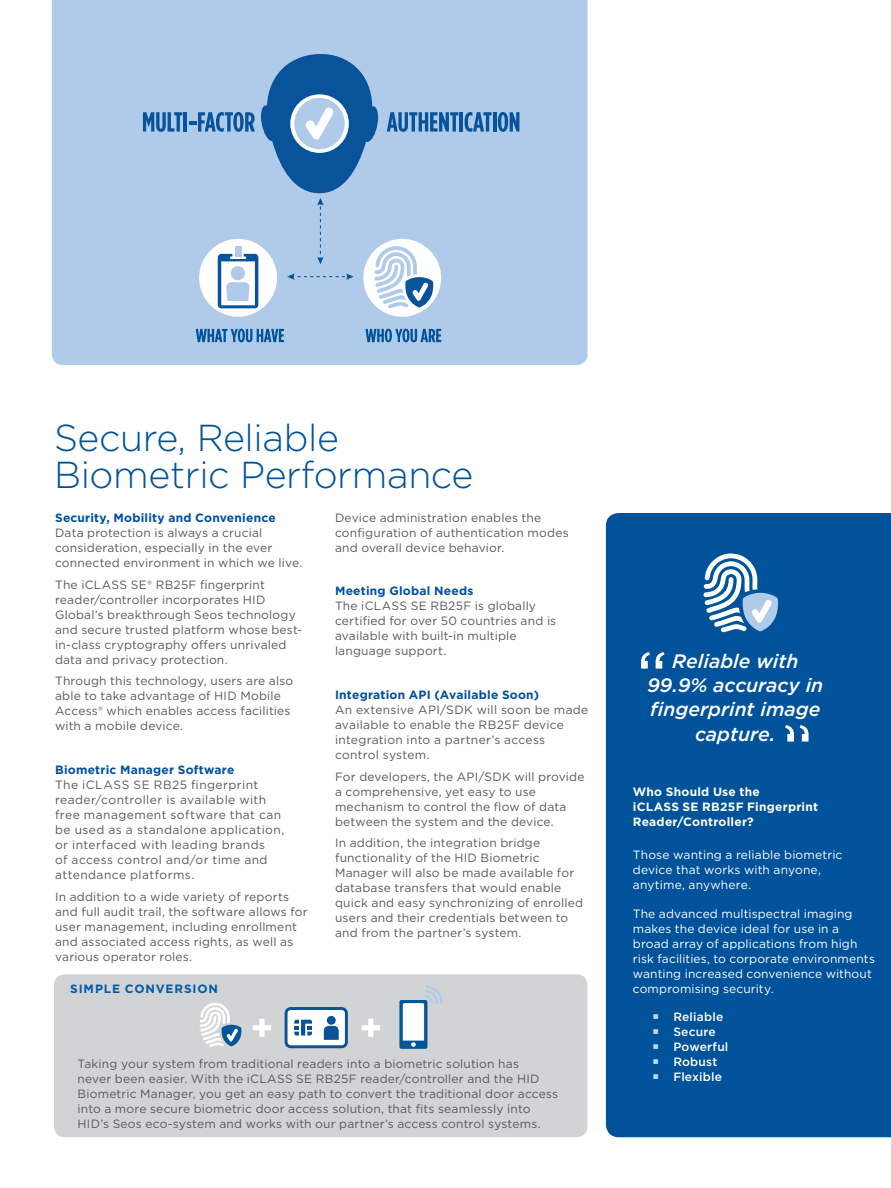
<style>
.page{position:relative;width:891px;height:1188px;background:#fff}
.page>*{position:absolute;margin:0;border:0;box-sizing:border-box;transform-origin:0 0}
.t1{font:300 37.5px "Gotham";letter-spacing:-.01em;color:#00539b}
.caption_flush_left_p{font:italic 500 19.5px/24.3px "Gotham";color:#fff;text-align:center}
.Body_paragraph{font:12px/15px "Gotham";letter-spacing:.015em;color:#58595b}
.sidebar_body{font:12px/15px "Gotham";letter-spacing:.01em;color:#fff}
.Body_paragraph-2{font:12px/15px "Gotham";letter-spacing:.035em;color:#58595b}
.Sidebar_header{font:700 12px/15px "Gotham";letter-spacing:.02em;color:#fff}
.sidebar_body-2{font:500 12px "Gotham";letter-spacing:.015em;color:#fff}
.Body_paragraph-3{font:700 12px "Gotham";letter-spacing:.07em;color:#005baa}
.s1{font-weight:700;color:#004fa3}
.s2{color:#c0d5ee}
</style>
<div class="page">
<div style="left:606px;top:513px;width:285px;height:624px;background:#00539b"></div>
<svg style="left:641px;top:652px;width:23px;height:17px"></svg>
<svg style="left:785px;top:725px;width:24px;height:17px"></svg>
<svg style="left:703px;top:553px;width:75px;height:79px"></svg>
<div style="left:54px;top:974px;width:534px;height:163px;background:#d1d3d4;border-radius:11px"></div>
<svg style="left:285px;top:1007px;width:63px;height:41px;background:#a1bdd7"></svg>
<svg style="left:200px;top:1002px;width:41px;height:45px"></svg>
<svg style="left:253px;top:1019px;width:18px;height:18px"></svg>
<svg style="left:362px;top:1019px;width:18px;height:18px"></svg>
<svg style="left:399px;top:985px;width:44px;height:64px"></svg>
<div style="left:52px;top:0;width:536px;height:365px;background:#b0cbea"></div>
<svg style="left:199px;top:239px;width:78px;height:78px"></svg>
<div style="left:363px;top:239px;width:78px;height:78px;background:#fff;border-radius:50%"></div>
<svg style="left:196px;top:329px;width:88px;height:13px"></svg>
<svg style="left:365px;top:329px;width:76px;height:13px"></svg>
<svg style="left:143px;top:112px;width:39px;height:20px"></svg>
<hr style="left:184px;top:112px;width:3px;height:20px;background:#085399">
<svg style="left:189px;top:53px;width:269px;height:255px;background:#9abbdd"></svg>
<hr style="left:460px;top:112px;width:3px;height:20px;background:#085399">
<svg style="left:465px;top:112px;width:27px;height:20px"></svg>
<hr style="left:493px;top:112px;width:3px;height:20px;background:#085399">
<svg style="left:498px;top:112px;width:21px;height:20px"></svg>
<p class="t1" style="left:54px;top:414px;width:286px">Secure, Reliable</p>
<p class="t1" style="left:54px;top:451px;width:421px">Biometric Performance</p>
<p class="Body_paragraph" style="left:55px;top:510px;width:249px"><span class="s1">Security, Mobility and Convenience </span>Data protection is always a crucial consideration, especially in the ever connected environment in which we live.</p>
<p class="Body_paragraph" style="left:55px;top:577px;width:249px">The iCLASS SE® RB25F fingerprint reader/controller incorporates HID Global’s breakthrough Seos technology and secure trusted platform whose best&shy;in-class cryptography offers unrivaled data and privacy protection.</p>
<p class="Body_paragraph" style="left:55px;top:673px;width:240px">Through this technology, users are also able to take advantage of HID Mobile Access® which enables access facilities with a mobile device.</p>
<p class="Body_paragraph-2" style="left:55px;top:762px;width:231px"><span class="s1">Biometric Manager Software<br></span>The iCLASS SE RB25 fingerprint reader/controller is available with free management software that can be used as a standalone application, or interfaced with leading brands<br>of access control and/or time and attendance platforms.</p>
<p class="Body_paragraph" style="left:55px;top:889px;width:254px">In addition to a wide variety of reports and full audit trail, the software allows for user management, including enrollment and associated access rights, as well as various operator roles.</p>
<p class="Body_paragraph" style="left:335px;top:510px;width:235px">Device administration enables the configuration of authentication modes and overall device behavior.</p>
<p class="Body_paragraph" style="left:335px;top:583px;width:223px"><span class="s1">Meeting Global Needs<br></span>The iCLASS SE RB25F is globally certified for over 50 countries and is available with built-in multiple language support.</p>
<p class="Body_paragraph" style="left:335px;top:687px;width:255px"><span class="s1">Integration API (Available Soon)<br></span>An extensive API/SDK will soon be made available to enable the RB25F device integration into a partner’s access control system.</p>
<p class="Body_paragraph" style="left:335px;top:769px;width:251px">For developers, the API/SDK will provide a comprehensive, yet easy to use mechanism to control the flow of data between the system and the device.</p>
<p class="Body_paragraph" style="left:335px;top:835px;width:250px">In addition, the integration bridge functionality of the HID Biometric Manager will also be made available for database transfers that would enable quick and easy synchronizing of enrolled users and their credentials between to and from the partner’s system.</p>
<p class="Body_paragraph-3" style="left:70px;top:981px;width:149px">SIMPLE CONVERSION</p>
<p class="Body_paragraph" style="left:78px;top:1056px;width:482px">Taking your system from traditional readers into a biometric solution has<br>never been easier. With the iCLASS SE RB25F reader/controller and the HID Biometric Manager, you get an easy path to convert the traditional door access into a more secure biometric door access solution, that fits seamlessly into HID’s Seos eco-system and works with our partner’s access control systems.</p>
<p class="caption_flush_left_p" style="left:647px;top:648px;width:177px">Reliable with<br>99.9% accuracy in fingerprint image capture.</p>
<p class="Sidebar_header" style="left:633px;top:784px;width:187px">Who Should Use the<br>iCLASS SE RB25F Fingerprint<br>Reader/Controller?</p>
<p class="sidebar_body" style="left:633px;top:847px;width:211px">Those wanting a reliable biometric device that works with anyone, anytime, anywhere.</p>
<p class="sidebar_body" style="left:633px;top:906px;width:244px">The advanced multispectral imaging makes the device ideal for use in a broad array of applications from high risk facilities, to corporate environments wanting increased convenience without compromising security.</p>
<p class="sidebar_body-2" style="left:652px;top:1009px;width:72px"><span class="s2">○</span> Reliable</p>
<p class="sidebar_body-2" style="left:652px;top:1024px;width:65px"><span class="s2">○</span> Secure</p>
<p class="sidebar_body-2" style="left:652px;top:1039px;width:78px"><span class="s2">○</span> Powerful</p>
<p class="sidebar_body-2" style="left:652px;top:1054px;width:67px"><span class="s2">○</span> Robust</p>
<p class="sidebar_body-2" style="left:652px;top:1069px;width:71px"><span class="s2">○</span> Flexible</p>
</div>
